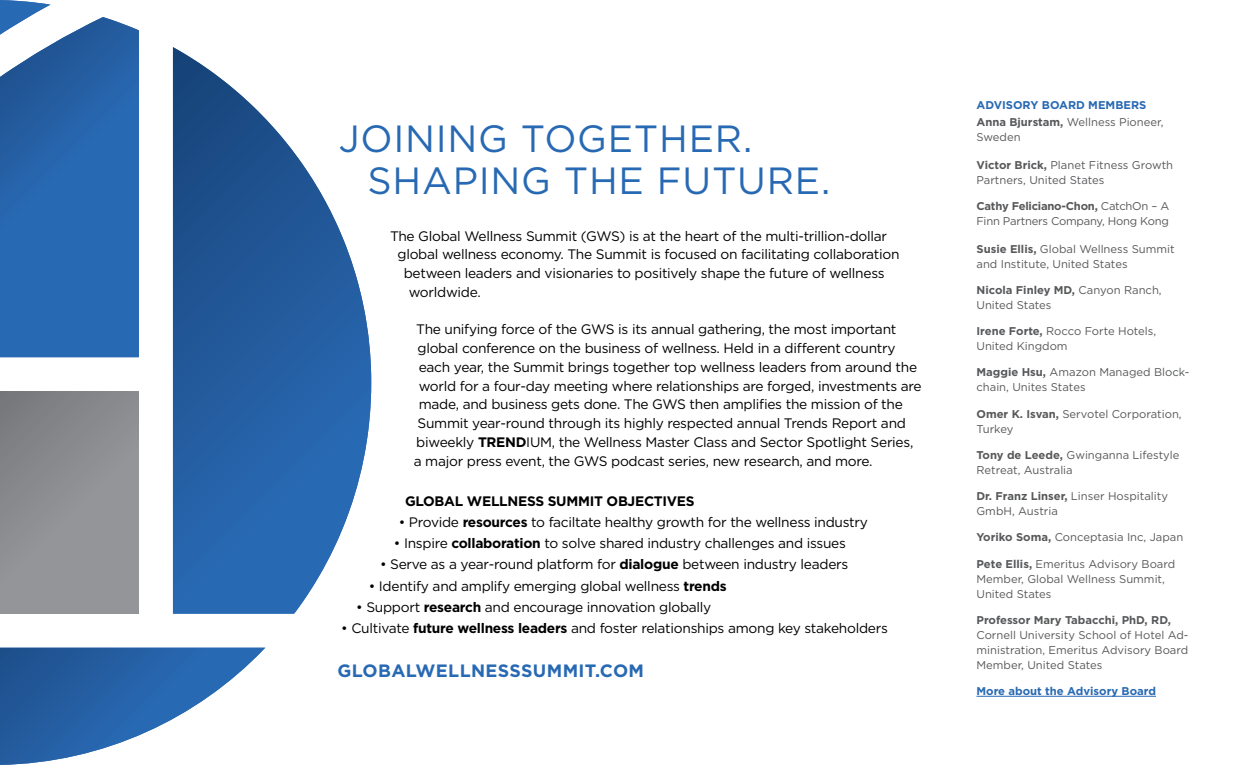
<style>
.page{position:relative;width:1260px;height:765px;background:#fff}
.page>*{position:absolute;margin:0;border:0;box-sizing:border-box;transform-origin:0 0}
.t1{font:37.88px/42.5px "Gotham";letter-spacing:.02em;color:#2869b3}
.t2{font:700 17.88px "Gotham";letter-spacing:.02em;color:#2869b3}
.t3{font:13.75px "Gotham";letter-spacing:-.02em;color:#000}
.t4{font:700 13.75px "Gotham";letter-spacing:-.02em;color:#000}
.t5{font:11.25px/15px "Gotham";color:#57585a}
.t6{font:700 11.25px/17.5px "Gotham";color:#2869b3}
.t7{font:11.25px/15px "Gotham";letter-spacing:-.02em;color:#57585a}
.t8{font:700 11.25px "Gotham";color:#57585a}
.s1{font-weight:700}
.s2{color:#57585a}
.s3{font-weight:400;color:#57585a}
</style>
<div class="page">
<hr style="left:977px;top:696px;width:179px;height:1px;background:#2869b3">
<div style="left:0;top:391px;width:139px;height:223px;background:#939598"></div>
<svg style="left:77px;top:17px;width:62px;height:340px;background:#2b69b0"></svg>
<svg style="left:173px;top:47px;width:198px;height:567px"></svg>
<svg style="left:0;top:648px;width:265px;height:117px"></svg>
<svg style="left:0;top:0;width:77px;height:490px"></svg>
<h1 class="t1" style="left:367px;top:116px;width:464px;text-indent:-29px">JOINING TOGETHER.<br>SHAPING THE FUTURE.</h1>
<p class="t3" style="left:390px;top:227px;width:499px">The Global Wellness Summit (GWS) is at the heart of the multi-trillion-dollar</p>
<p class="t3" style="left:397px;top:246px;width:504px">global wellness economy. The Summit is focused on facilitating collaboration</p>
<p class="t3" style="left:404px;top:264px;width:482px">between leaders and visionaries to positively shape the future of wellness</p>
<p class="t3" style="left:409px;top:283px;width:74px">worldwide.</p>
<p class="t3" style="left:416px;top:321px;width:482px">The unifying force of the GWS is its annual gathering, the most important</p>
<p class="t3" style="left:418px;top:339px;width:480px">global conference on the business of wellness. Held in a different country</p>
<p class="t3" style="left:419px;top:358px;width:500px">each year, the Summit brings together top wellness leaders from around the</p>
<p class="t3" style="left:419px;top:377px;width:504px">world for a four-day meeting where relationships are forged, investments are</p>
<p class="t3" style="left:419px;top:396px;width:486px">made, and business gets done. The GWS then amplifies the mission of the</p>
<p class="t3" style="left:418px;top:414px;width:490px">Summit year-round through its highly respected annual Trends Report and</p>
<p class="t3" style="left:416px;top:433px;width:499px">biweekly <span class="s1">TREND</span>IUM, the Wellness Master Class and Sector Spotlight Series,</p>
<p class="t3" style="left:414px;top:452px;width:460px">a major press event, the GWS podcast series, new research, and more.</p>
<p class="t4" style="left:405px;top:492px;width:291px">GLOBAL WELLNESS SUMMIT OBJECTIVES</p>
<p class="t3" style="left:399px;top:513px;width:471px">• Provide <span class="s1">resources</span> to faciltate healthy growth for the wellness industry</p>
<p class="t3" style="left:394px;top:534px;width:454px">• Inspire <span class="s1">collaboration</span> to solve shared industry challenges and issues</p>
<p class="t3" style="left:380px;top:556px;width:470px">• Serve as a year-round platform for <span class="s1">dialogue</span> between industry leaders</p>
<p class="t3" style="left:369px;top:577px;width:359px">• Identify and amplify emerging global wellness <span class="s1">trends</span></p>
<p class="t3" style="left:356px;top:598px;width:357px">• Support <span class="s1">research</span> and encourage innovation globally</p>
<p class="t3" style="left:341px;top:619px;width:548px">• Cultivate <span class="s1">future wellness leaders</span> and foster relationships among key stakeholders</p>
<h2 class="t2" style="left:338px;top:659px;width:308px">GLOBALWELLNESSSUMMIT.COM</h2>
<p class="t6" style="left:977px;top:96px;width:188px">ADVISORY BOARD MEMBERS<br><span class="s2">Anna Bjurstam,</span> <span class="s3">Wellness Pioneer,</span></p>
<p class="t5" style="left:977px;top:130px;width:46px">Sweden</p>
<p class="t5" style="left:977px;top:157px;width:198px"><span class="s1">Victor Brick,</span> Planet Fitness Growth<br>Partners, United States</p>
<p class="t7" style="left:977px;top:198px;width:194px"><span class="s1">Cathy Feliciano-Chon,</span> CatchOn – A<br>Finn Partners Company, Hong Kong</p>
<p class="t5" style="left:977px;top:241px;width:200px"><span class="s1">Susie Ellis,</span> Global Wellness Summit and Institute, United States</p>
<p class="t5" style="left:977px;top:282px;width:187px"><span class="s1">Nicola Finley MD,</span> Canyon Ranch,<br>United States</p>
<p class="t5" style="left:977px;top:323px;width:181px"><span class="s1">Irene Forte,</span> Rocco Forte Hotels,<br>United Kingdom</p>
<p class="t5" style="left:977px;top:365px;width:215px"><span class="s1">Maggie Hsu,</span> Amazon Managed Block&shy;chain, Unites States</p>
<p class="t5" style="left:977px;top:406px;width:207px"><span class="s1">Omer K. Isvan,</span> Servotel Corporation,<br>Turkey</p>
<p class="t5" style="left:977px;top:447px;width:205px"><span class="s1">Tony de Leede,</span> Gwinganna Lifestyle<br>Retreat, Australia</p>
<p class="t5" style="left:977px;top:488px;width:193px"><span class="s1">Dr. Franz Linser,</span> Linser Hospitality<br>GmbH, Austria</p>
<p class="t5" style="left:977px;top:530px;width:208px"><span class="s1">Yoriko Soma,</span> Conceptasia Inc, Japan</p>
<p class="t5" style="left:977px;top:556px;width:200px"><span class="s1">Pete Ellis,</span> Emeritus Advisory Board<br>Member, Global Wellness Summit,<br>United States</p>
<p class="t8" style="left:977px;top:612px;width:196px">Professor Mary Tabacchi, PhD, RD,</p>
<p class="t5" style="left:977px;top:627px;width:213px;text-align:justify">Cornell University School of Hotel Ad&shy;ministration, Emeritus Advisory Board Member, United States</p>
<p class="t6" style="left:977px;top:682px;width:181px">More about the Advisory Board</p>
</div>
